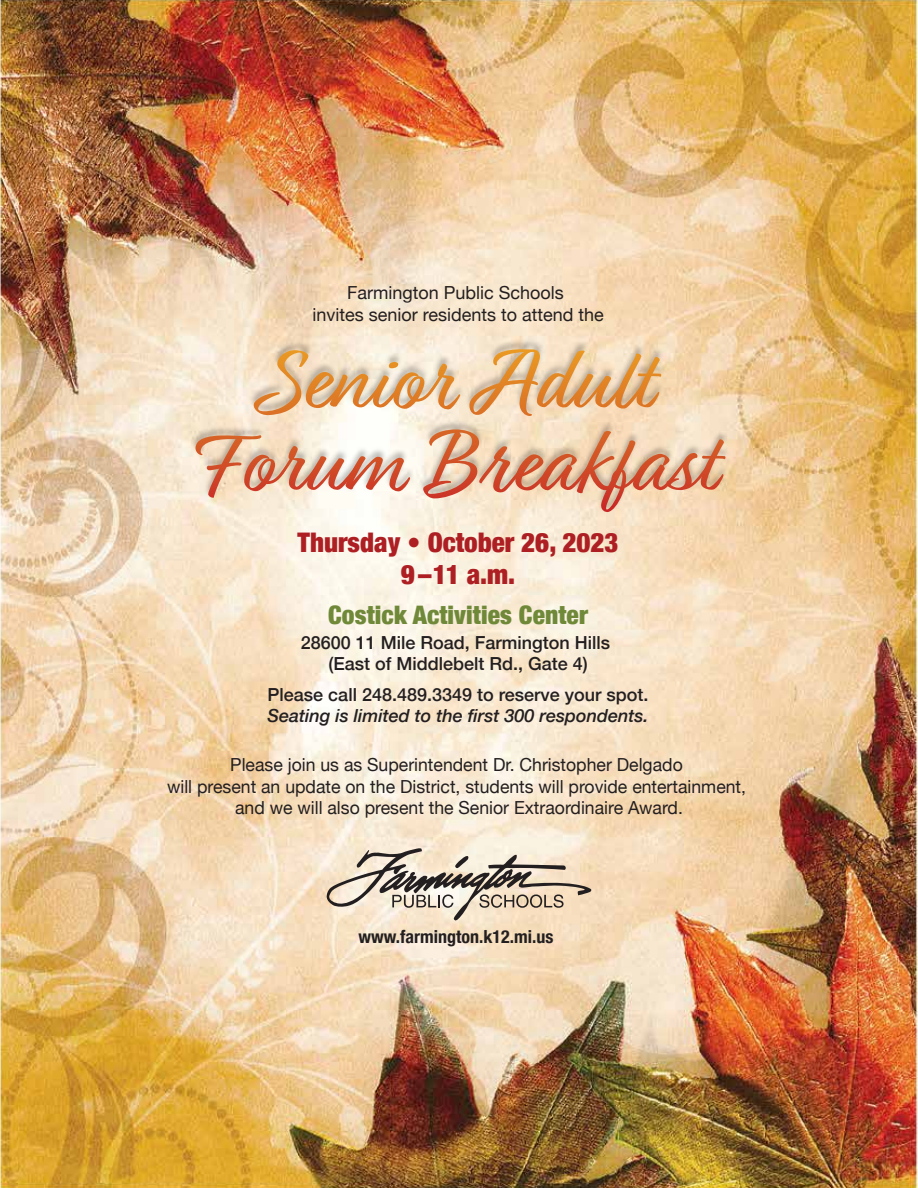
<style>
.page{position:relative;width:918px;height:1188px;background:#fff}
.page>*{position:absolute;margin:0;border:0;box-sizing:border-box;transform-origin:0 0}
.t1{font:900 condensed 27px/32.4px "Helvetica Neue";color:#ae1f23;text-align:center}
.t2{font:900 condensed 25.5px "Helvetica Neue";letter-spacing:.005em;color:#6f8939}
.t3{font:18px/21.6px "Helvetica Neue";color:#231f20;text-align:center}
.t4{font:500 18px/21.6px "Helvetica Neue";color:#231f20;text-align:center}
.t5{font:italic 500 18px "Helvetica Neue";color:#231f20}
.t6{font:700 condensed 18px "Helvetica Neue";color:#231f20}
</style>
<div class="page">
<img style="left:0;top:0;width:918px;height:1188px">
<svg style="left:326px;top:848px;width:266px;height:73px;background:#cec0ae"></svg>
<img style="left:189px;top:337px;width:544px;height:176px">
<svg style="left:251px;top:350px;width:210px;height:66px;background:#eacba8"></svg>
<svg style="left:467px;top:349px;width:195px;height:69px;background:#e9c195"></svg>
<svg style="left:192px;top:435px;width:218px;height:63px"></svg>
<svg style="left:422px;top:429px;width:304px;height:84px;background:#e7ba9d"></svg>
<p class="t3" style="left:312px;top:283px;width:293px">Farmington Public Schools<br>invites senior residents to attend the</p>
<h1 class="t1" style="left:298px;top:525px;width:322px">Thursday • October 26, 2023<br>9–11 a.m.</h1>
<h2 class="t2" style="left:328px;top:594px;width:261px">Costick Activities Center</h2>
<p class="t4" style="left:301px;top:630px;width:311px">28600 11 Mile Road, Farmington Hills (East of Middlebelt Rd., Gate 4)</p>
<p class="t4" style="left:268px;top:682px;width:382px">Please call 248.489.3349 to reserve your spot.</p>
<p class="t5" style="left:268px;top:701px;width:383px">Seating is limited to the first 300 respondents.</p>
<p class="t3" style="left:167px;top:755px;width:580px">Please join us as Superintendent Dr. Christopher Delgado<br>will present an update on the District, students will provide entertainment, and we will also present the Senior Extraordinaire Award.</p>
<p class="t6" style="left:359px;top:921px;width:196px">www.farmington.k12.mi.us</p>
</div>
